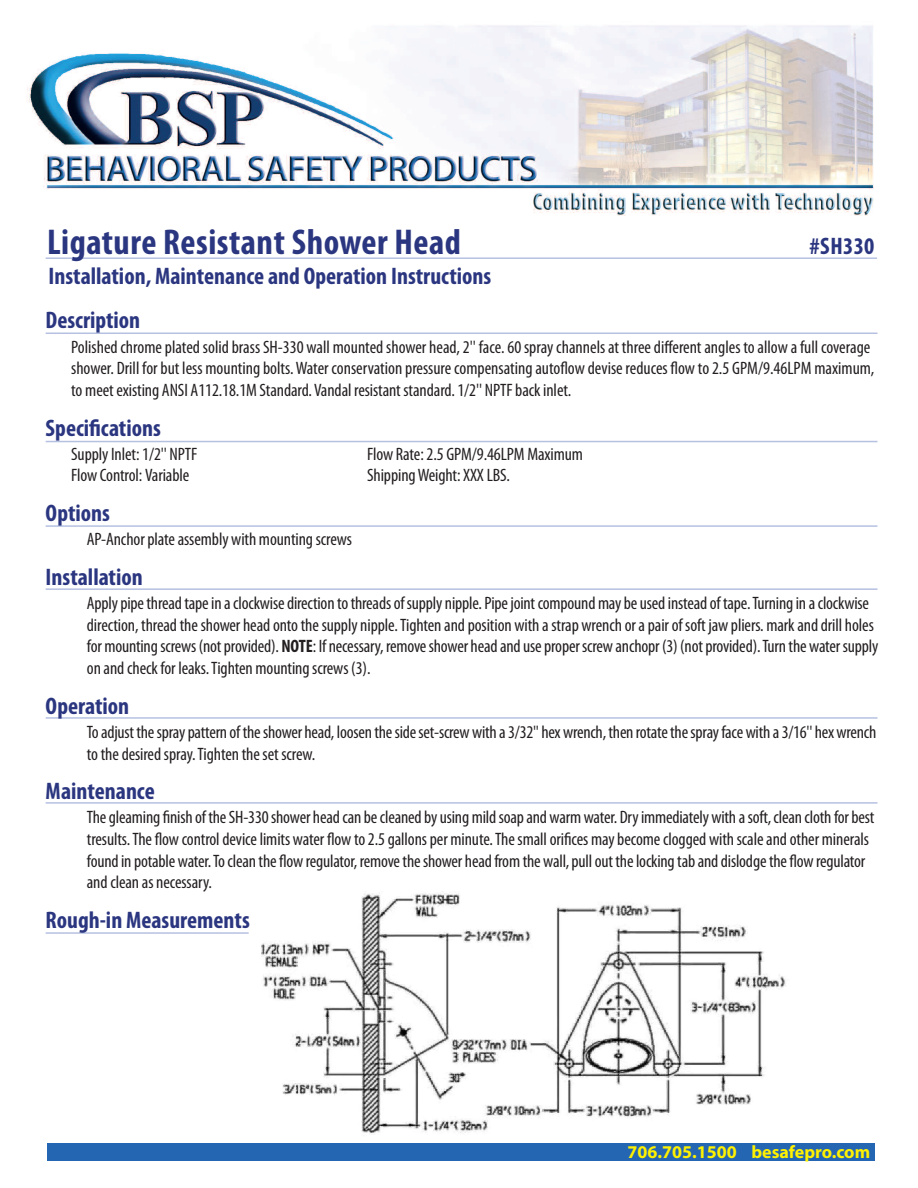
<style>
.page{position:relative;width:918px;height:1188px;background:#fff}
.page>*{position:absolute;margin:0;border:0;box-sizing:border-box;transform-origin:0 0}
.t1{font:700 condensed 36px "Myriad Pro";letter-spacing:.015em;color:#2b3680}
.t2{font:700 condensed 24px/44.8px "Myriad Pro";color:#2b3680}
.t3{font:condensed 18px/21.6px "Myriad Pro";letter-spacing:-.005em;color:#231f20}
.t4{font:700 18px "Myriad Pro";color:#fff101}
.s1{font-weight:700}
</style>
<div class="page">
<img style="left:261px;top:891px;width:525px;height:243px">
<div style="left:47px;top:1143px;width:827px;height:18px;background:#2466b2"></div>
<img style="left:27px;top:25px;width:846px;height:190px">
<hr style="left:46px;top:257px;width:831px;height:2px;background:#b6c1e1">
<hr style="left:46px;top:333px;width:832px;height:1px;background:#b6c1e1">
<hr style="left:46px;top:441px;width:832px;height:1px;background:#b6c1e1">
<hr style="left:46px;top:525px;width:832px;height:2px;background:#b6c1e1">
<hr style="left:46px;top:588px;width:832px;height:2px;background:#b6c1e1">
<hr style="left:46px;top:717px;width:832px;height:2px;background:#b6c1e1">
<hr style="left:46px;top:802px;width:832px;height:2px;background:#b6c1e1">
<hr style="left:46px;top:932px;width:203px;height:2px;background:#b6c1e1">
<h1 class="t1" style="left:47px;top:229px;width:415px">Ligature Resistant Shower Head</h1>
<h2 class="t2" style="left:810px;top:225px;width:66px">#SH330</h2>
<h2 class="t2" style="left:46px;top:255px;width:447px">Installation, Maintenance and Operation Instructions<br>Description</h2>
<p class="t3" style="left:71px;top:338px;width:805px">Polished chrome plated solid brass SH-330 wall mounted shower head, 2'' face. 60 spray channels at three different angles to allow a full coverage shower. Drill for but less mounting bolts.Water conservation pressure compensating autoflow devise reduces flow to 2.5 GPM/9.46LPM maximum, to meetexisting ANSI A112.18.1MStandard. Vandal resistant standard.1/2'' NPTFbackinlet.</p>
<h2 class="t2" style="left:46px;top:407px;width:117px">Specifications</h2>
<p class="t3" style="left:71px;top:445px;width:128px">SupplyInlet:1/2'' NPTF</p>
<p class="t3" style="left:367px;top:445px;width:218px">Flow Rate:2.5 GPM/9.46LPMMaximum</p>
<p class="t3" style="left:71px;top:466px;width:120px">Flow Control: Variable</p>
<p class="t3" style="left:367px;top:466px;width:144px">ShippingWeight:XXXLBS.</p>
<h2 class="t2" style="left:46px;top:493px;width:66px">Options</h2>
<p class="t3" style="left:87px;top:530px;width:267px">AP-Anchorplateassembly withmountingscrews</p>
<h2 class="t2" style="left:46px;top:557px;width:99px">Installation</h2>
<p class="t3" style="left:87px;top:594px;width:793px">Applypipethreadtapein aclockwisedirection tothreadsofsupply nipple.Pipejointcompoundmaybeusedinsteadof tape.Turningin aclockwise direction, threadtheshower headontothesupply nipple.Tighten andposition with astrap wrench orapairof soft jaw pliers.markanddrill holes formountingscrews(notprovided). <span class="s1">NOTE</span>: If necessary, removeshower headanduseproperscrewanchopr (3) (notprovided).Turn thewatersupply on andcheckfor leaks.Tightenmountingscrews (3).</p>
<h2 class="t2" style="left:46px;top:685px;width:85px">Operation</h2>
<p class="t3" style="left:87px;top:723px;width:791px">Toadjust thespraypattern of theshower head, loosen thesideset-screwwith a3/32'' hexwrench, then rotatethesprayfacewith a3/16'' hexwrench tothedesiredspray.Tighten theset screw.</p>
<h2 class="t2" style="left:46px;top:771px;width:111px">Maintenance</h2>
<p class="t3" style="left:87px;top:808px;width:789px">Thegleaming finish of theSH-330shower headcan becleanedbyusingmildsoapandwarmwater. Dryimmediatelywith asoft,clean cloth forbest tresults.The flow controldevicelimits water flow to2.5gallonsperminute.Thesmallorificesmaybecomeclogged with scaleandotherminerals foundin potablewater.Toclean the flowregulator, removetheshower headfromthewall,pullout thelockingtabanddislodgethe flowregulator andclean as necessary.</p>
<h2 class="t2" style="left:46px;top:900px;width:206px">Rough-in Measurements</h2>
<p class="t4" style="left:628px;top:1145px;width:244px">706.705.1500 besafepro.com</p>
</div>
